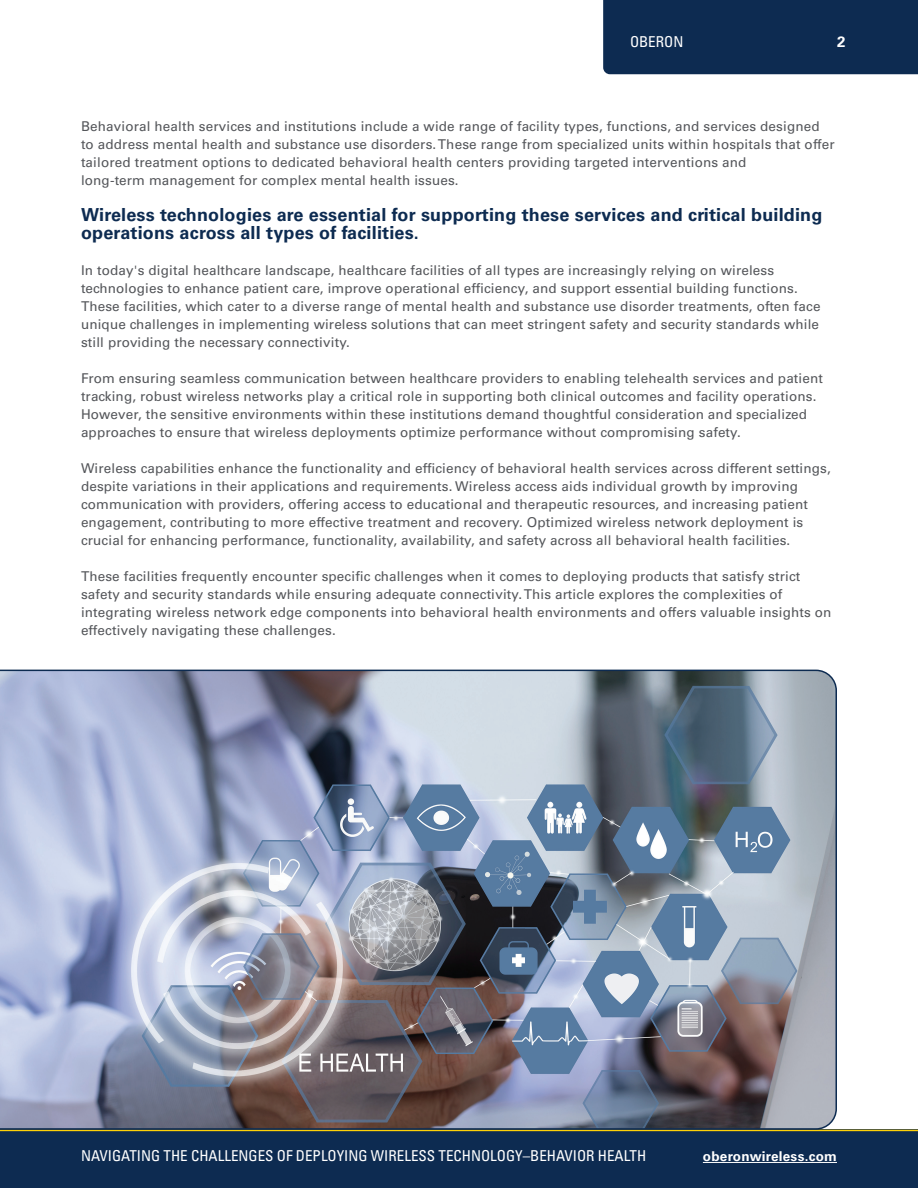
<style>
.page{position:relative;width:918px;height:1188px;background:#fff}
.page>*{position:absolute;margin:0;border:0;box-sizing:border-box;transform-origin:0 0}
.t1{font:700 18px/18px "Univers LT Std";letter-spacing:.01em;color:#0d2b51}
.t2{font:condensed 15px "Univers LT Std";color:#fff}
.t3{font:700 15px "Univers LT Std";color:#fff}
.t4{font:13.5px/18px "Univers LT Std";letter-spacing:.01em;color:#54565a}
.t5{font:700 13.5px "Univers LT Std";letter-spacing:.02em;color:#fff}
</style>
<div class="page">
<div style="left:0;top:1130px;width:918px;height:58px;background:#0d2b51"></div>
<hr style="left:0;top:1130px;width:918px;height:1px;background:#fdd008">
<div style="left:603px;top:0;width:315px;height:74px;background:#0d2b51"></div>
<hr style="left:703px;top:1162px;width:134px;height:1px;background:#fff">
<img style="left:0;top:670px;width:837px;height:460px">
<p class="t2" style="left:630px;top:32px;width:55px">OBERON</p>
<p class="t3" style="left:837px;top:33px;width:10px">2</p>
<p class="t4" style="left:81px;top:118px;width:755px">Behavioral health services and institutions include a wide range of facility types, functions, and services designed to address mental health and substance use disorders. These range from specialized units within hospitals that offer tailored treatment options to dedicated behavioral health centers providing targeted interventions and<br>long-term management for complex mental health issues.</p>
<h1 class="t1" style="left:81px;top:206px;width:743px">Wireless technologies are essential for supporting these services and critical building operations across all types of facilities.</h1>
<p class="t4" style="left:81px;top:262px;width:741px">In today's digital healthcare landscape, healthcare facilities of all types are increasingly relying on wireless technologies to enhance patient care, improve operational efficiency, and support essential building functions.<br>These facilities, which cater to a diverse range of mental health and substance use disorder treatments, often face unique challenges in implementing wireless solutions that can meet stringent safety and security standards while still providing the necessary connectivity.</p>
<p class="t4" style="left:81px;top:370px;width:744px">From ensuring seamless communication between healthcare providers to enabling telehealth services and patient tracking, robust wireless networks play a critical role in supporting both clinical outcomes and facility operations.<br>However, the sensitive environments within these institutions demand thoughtful consideration and specialized approaches to ensure that wireless deployments optimize performance without compromising safety.</p>
<p class="t4" style="left:81px;top:460px;width:751px">Wireless capabilities enhance the functionality and efficiency of behavioral health services across different settings, despite variations in their applications and requirements. Wireless access aids individual growth by improving communication with providers, offering access to educational and therapeutic resources, and increasing patient engagement, contributing to more effective treatment and recovery. Optimized wireless network deployment is crucial for enhancing performance, functionality, availability, and safety across all behavioral health facilities.</p>
<p class="t4" style="left:81px;top:568px;width:752px">These facilities frequently encounter specific challenges when it comes to deploying products that satisfy strict safety and security standards while ensuring adequate connectivity. This article explores the complexities of integrating wireless network edge components into behavioral health environments and offers valuable insights on effectively navigating these challenges.</p>
<p class="t2" style="left:81px;top:1147px;width:567px">NAVIGATING THE CHALLENGES OF DEPLOYING WIRELESS TECHNOLOGY–BEHAVIOR HEALTH</p>
<p class="t5" style="left:703px;top:1148px;width:136px">oberonwireless.com</p>
</div>
